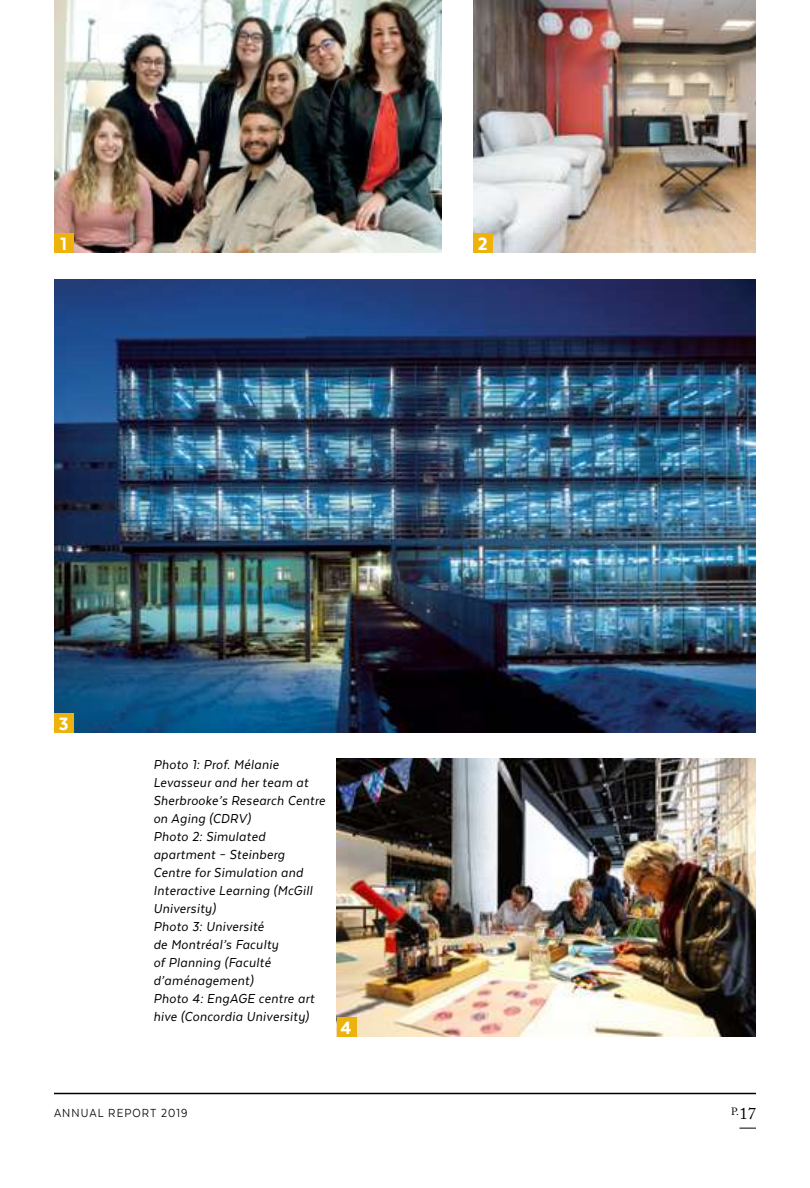
<style>
.page{position:relative;width:810px;height:1188px;background:#fff}
.page>*{position:absolute;margin:0;border:0;box-sizing:border-box;transform-origin:0 0}
.t1{font:800 20.55px "Texta Narrow";color:#fff}
.t2{font:16.5px "Adobe Caslon Pro";color:#000}
.t3{font:italic 15px/18px "Texta Narrow";letter-spacing:.03em;color:#000}
.t4{font:13.5px "Texta Narrow";letter-spacing:.08em;color:#000}
.t5{font:10.5px "Adobe Caslon Pro";color:#000}
</style>
<div class="page">
<img style="left:473px;top:0;width:283px;height:253px">
<img style="left:54px;top:279px;width:702px;height:454px">
<div style="left:473px;top:233px;width:19px;height:20px;background:#edb20c"></div>
<div style="left:54px;top:713px;width:19px;height:20px;background:#edb20c"></div>
<img style="left:337px;top:758px;width:419px;height:279px">
<img style="left:54px;top:0;width:387px;height:253px">
<div style="left:54px;top:233px;width:19px;height:20px;background:#edb20c"></div>
<div style="left:337px;top:1018px;width:19px;height:19px;background:#edb20c"></div>
<hr style="left:54px;top:1093px;width:702px;height:1px;background:#000">
<svg style="left:740px;top:1128px;width:16px;height:1px"></svg>
<h1 class="t1" style="left:60px;top:233px;width:8px">1</h1>
<h1 class="t1" style="left:478px;top:233px;width:11px">2</h1>
<h1 class="t1" style="left:59px;top:713px;width:11px">3</h1>
<p class="t3" style="left:153px;top:756px;width:173px">Photo 1: Prof. Mélanie<br>Levasseur and her team at<br>Sherbrooke’s Research Centre on Aging (CDRV)<br>Photo 2: Simulated apartment – Steinberg<br>Centre for Simulation and<br>Interactive Learning (McGill<br>University)<br>Photo 3: Université<br>de Montréal’s Faculty<br>of Planning (Faculté d’aménagement)<br>Photo 4: EngAGE centre art hive (Concordia University)</p>
<h1 class="t1" style="left:341px;top:1017px;width:12px">4</h1>
<p class="t5" style="left:731px;top:1105px;width:9px">P.</p>
<p class="t4" style="left:54px;top:1106px;width:135px">ANNUAL REPORT 2019</p>
<p class="t2" style="left:740px;top:1104px;width:18px">17</p>
</div>
